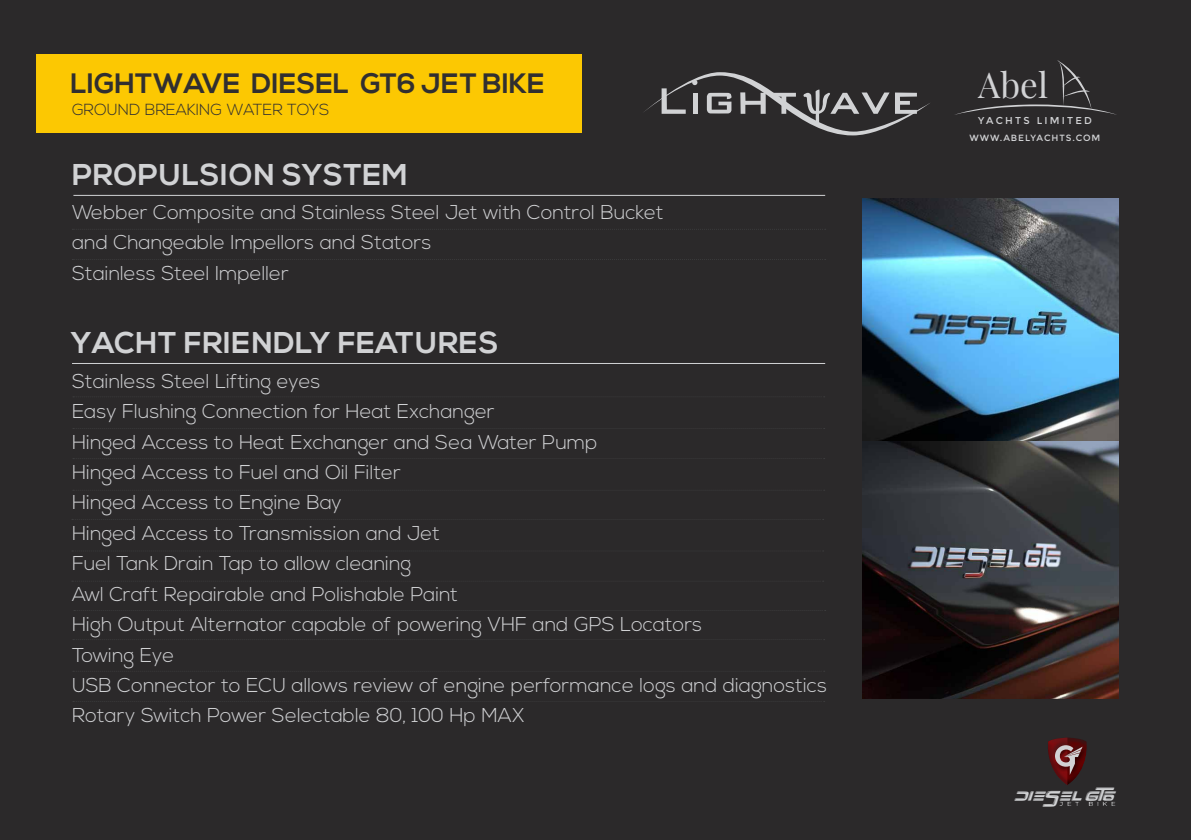
<style>
.page{position:relative;width:1191px;height:840px;background:#fff}
.page>*{position:absolute;margin:0;border:0;box-sizing:border-box;transform-origin:0 0}
.t1{font:35.2px "Playfair Display";color:#d1d2d4}
.t2{font:700 30px "Nexa";letter-spacing:.02em;color:#d1d2d4}
.t3{font:700 28px "Nexa";color:#312f30}
.t4{font:300 20px "Nexa";color:#d1d2d4}
.t5{font:300 16px "Nexa";color:#312f30}
.t6{font:10px "Montserrat";letter-spacing:.22em;color:#d1d2d4}
.t7{font:9.6px "Over There";color:#d1d2d4}
.t8{font:9px "Montserrat";letter-spacing:.1em;color:#d1d2d4}
.t9{font:6px "Montserrat";letter-spacing:.38em;color:#d1d2d4;scale:1.34 1}
.s1{font-size:11.6px}
</style>
<div class="page">
<div style="left:18px;top:18px;width:1155px;height:803px;background:#2b292a"></div>
<svg style="left:955px;top:60px;width:162px;height:55px"></svg>
<hr style="left:73px;top:195px;width:752px;height:1px;background:#d1d2d4">
<svg style="left:72px;top:229px;width:751px;height:1px"></svg>
<svg style="left:72px;top:259px;width:753px;height:1px"></svg>
<svg style="left:73px;top:428px;width:751px;height:1px"></svg>
<svg style="left:73px;top:458px;width:751px;height:1px"></svg>
<svg style="left:644px;top:72px;width:286px;height:63px"></svg>
<hr style="left:72px;top:363px;width:753px;height:1px;background:#d1d2d4">
<img style="left:862px;top:198px;width:257px;height:243px">
<img style="left:862px;top:441px;width:257px;height:257px">
<div style="left:0;top:54px;width:581px;height:78px;background:#fcc802"></div>
<div style="left:0;top:0;width:1191px;height:839px;border:36px solid #2b292a"></div>
<div style="left:851px;top:154px;width:340px;height:43px;background:#2b292a"></div>
<div style="left:861px;top:698px;width:330px;height:44px;background:#2b292a"></div>
<svg style="left:1048px;top:737px;width:39px;height:47px"></svg>
<div style="left:1057px;top:798px;width:64px;height:13px;background:#2b292a"></div>
<p class="t3" style="left:71px;top:67px;width:476px">LIGHTWAVE DIESEL GT6 JET BIKE</p>
<p class="t5" style="left:72px;top:100px;width:259px">GROUND BREAKING WATER TOYS</p>
<p class="t2" style="left:72px;top:157px;width:337px">PROPULSION SYSTEM</p>
<p class="t4" style="left:72px;top:200px;width:593px">Webber Composite and Stainless Steel Jet with Control Bucket</p>
<p class="t4" style="left:72px;top:231px;width:361px">and Changeable Impellors and Stators</p>
<p class="t4" style="left:72px;top:261px;width:218px">Stainless Steel Impeller</p>
<p class="t2" style="left:71px;top:325px;width:429px">YACHT FRIENDLY FEATURES</p>
<p class="t4" style="left:72px;top:369px;width:250px">Stainless Steel Lifting eyes</p>
<p class="t4" style="left:72px;top:399px;width:424px">Easy Flushing Connection for Heat Exchanger</p>
<p class="t4" style="left:72px;top:430px;width:527px">Hinged Access to Heat Exchanger and Sea Water Pump</p>
<p class="t4" style="left:72px;top:460px;width:330px">Hinged Access to Fuel and Oil Filter</p>
<p class="t4" style="left:72px;top:491px;width:271px">Hinged Access to Engine Bay</p>
<p class="t4" style="left:72px;top:521px;width:369px">Hinged Access to Transmission and Jet</p>
<p class="t4" style="left:72px;top:551px;width:341px">Fuel Tank Drain Tap to allow cleaning</p>
<p class="t4" style="left:72px;top:582px;width:387px">Awl Craft Repairable and Polishable Paint</p>
<p class="t4" style="left:72px;top:612px;width:631px">High Output Alternator capable of powering VHF and GPS Locators</p>
<p class="t4" style="left:72px;top:642px;width:104px">Towing Eye</p>
<p class="t4" style="left:72px;top:673px;width:756px">USB Connector to ECU allows review of engine performance logs and diagnostics</p>
<p class="t4" style="left:72px;top:703px;width:454px">Rotary Switch Power Selectable 80, 100 Hp MAX</p>
<p class="t1" style="left:978px;top:63px;width:71px">Abel</p>
<p class="t6" style="left:978px;top:114px;width:115px">YACHTS LIMITED</p>
<p class="t8" style="left:969px;top:133px;width:133px">WWW.ABELYACHTS.COM</p>
<p class="t7" style="left:1015px;top:789px;width:103px">die<span class="s1">s</span>el GT6</p>
<p class="t9" style="left:1059px;top:800px;width:17px">JET</p>
<p class="t9" style="left:1088px;top:800px;width:22px">BIKE</p>
</div>
